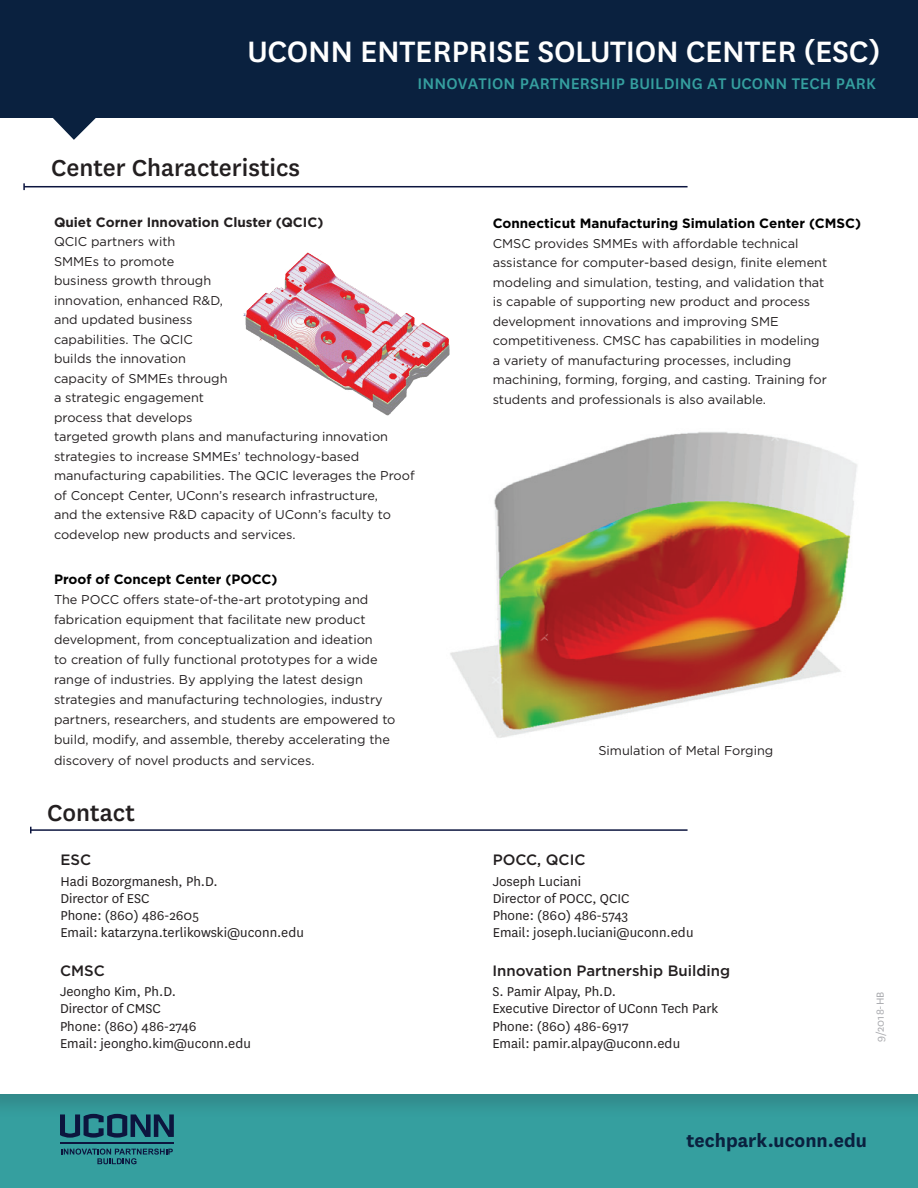
<style>
.page{position:relative;width:918px;height:1188px;background:#fff}
.page>*{position:absolute;margin:0;border:0;box-sizing:border-box;transform-origin:0 0}
.t1{font:500 34.5px "National";letter-spacing:-.01em;color:#fff}
.t2{font:500 27px "National";color:#231f20}
.t3{font:700 21px "National";color:#0a213f}
.t4{font:500 18px "National";letter-spacing:.01em;color:#359f9f}
.t5{font:15px/17.2px "National";color:#231f20}
.t6{font:500 15px "Gotham";color:#231f20}
.t7{font:700 13.5px "Gotham";color:#000}
.t8{font:700 13.5px "Gotham";color:#231f20}
.t9{font:12.75px/19.5px "Gotham";color:#231f20}
.t10{font:12px "National";color:#a8a9ad}
</style>
<div class="page">
<div style="left:0;top:1095px;width:918px;height:93px;background:#359f9f"></div>
<div style="left:0;top:0;width:918px;height:1119px;background:#339495"></div>
<div style="left:0;top:0;width:918px;height:1094px;background:#fff"></div>
<svg style="left:61px;top:1149px;width:112px;height:15px"></svg>
<svg style="left:60px;top:1114px;width:114px;height:24px"></svg>
<hr style="left:60px;top:1143px;width:114px;height:1px;background:#0c153e">
<hr style="left:24px;top:186px;width:664px;height:1px;background:#0c153f">
<svg style="left:23px;top:183px;width:2px;height:7px"></svg>
<hr style="left:31px;top:829px;width:657px;height:2px;background:#0c153f">
<svg style="left:30px;top:827px;width:2px;height:6px"></svg>
<svg style="left:53px;top:118px;width:43px;height:22px"></svg>
<div style="left:0;top:0;width:918px;height:118px;background:#0a213f"></div>
<img style="left:243px;top:252px;width:207px;height:164px">
<img style="left:450px;top:432px;width:407px;height:306px">
<h1 class="t1" style="left:247px;top:28px;width:635px">UCONN ENTERPRISE SOLUTION CENTER (ESC)</h1>
<h3 class="t4" style="left:417px;top:71px;width:460px">INNOVATION PARTNERSHIP BUILDING AT UCONN TECH PARK</h3>
<h2 class="t2" style="left:51px;top:150px;width:251px">Center Characteristics</h2>
<p class="t8" style="left:54px;top:213px;width:271px">Quiet Corner Innovation Cluster (QCIC)</p>
<p class="t9" style="left:54px;top:232px;width:362px">QCIC partners with<br>SMMEs to promote<br>business growth through<br>innovation, enhanced R&amp;D,<br>and updated business<br>capabilities. The QCIC<br>builds the innovation<br>capacity of SMMEs through<br>a strategic engagement<br>process that develops<br>targeted growth plans and manufacturing innovation strategies to increase SMMEs’ technology-based manufacturing capabilities. The QCIC leverages the Proof of Concept Center, UConn’s research infrastructure,<br>and the extensive R&amp;D capacity of UConn’s faculty to codevelop new products and services.</p>
<p class="t7" style="left:54px;top:570px;width:225px">Proof of Concept Center (POCC)</p>
<p class="t9" style="left:54px;top:589px;width:343px;line-height:20.1px">The POCC offers state-of-the-art prototyping and fabrication equipment that facilitate new product development, from conceptualization and ideation<br>to creation of fully functional prototypes for a wide range of industries. By applying the latest design strategies and manufacturing technologies, industry partners, researchers, and students are empowered to build, modify, and assemble, thereby accelerating the discovery of novel products and services.</p>
<h2 class="t2" style="left:47px;top:794px;width:89px">Contact</h2>
<p class="t6" style="left:60px;top:850px;width:32px">ESC</p>
<p class="t7" style="left:493px;top:215px;width:370px">Connecticut Manufacturing Simulation Center (CMSC)</p>
<p class="t9" style="left:493px;top:233px;width:336px">CMSC provides SMMEs with affordable technical assistance for computer-based design, finite element modeling and simulation, testing, and validation that is capable of supporting new product and process development innovations and improving SME competitiveness. CMSC has capabilities in modeling a variety of manufacturing processes, including machining, forming, forging, and casting. Training for students and professionals is also available.</p>
<p class="t9" style="left:598px;top:740px;width:177px">Simulation of Metal Forging</p>
<p class="t6" style="left:493px;top:850px;width:94px">POCC, QCIC</p>
<p class="t5" style="left:60px;top:872px;width:245px">Hadi Bozorgmanesh, Ph.D.<br>Director of ESC<br>Phone: (860) 486-2605<br>Email: katarzyna.terlikowski@uconn.edu</p>
<p class="t6" style="left:60px;top:961px;width:46px">CMSC</p>
<p class="t6" style="left:492px;top:961px;width:239px">Innovation Partnership Building</p>
<p class="t5" style="left:493px;top:872px;width:202px">Joseph Luciani<br>Director of POCC, QCIC<br>Phone: (860) 486-5743<br>Email: joseph.luciani@uconn.edu</p>
<p class="t5" style="left:60px;top:982px;width:193px">Jeongho Kim, Ph.D.<br>Director of CMSC<br>Phone: (860) 486-2746<br>Email: jeongho.kim@uconn.edu</p>
<p class="t5" style="left:492px;top:982px;width:228px">S. Pamir Alpay, Ph.D.<br>Executive Director of UConn Tech Park<br>Phone: (860) 486-6917<br>Email: pamir.alpay@uconn.edu</p>
<p class="t10" style="left:872px;top:1042px;width:52px;rotate:-90deg">9/2018-HB</p>
<h3 class="t3" style="left:687px;top:1126px;width:182px">techpark.uconn.edu</h3>
</div>
